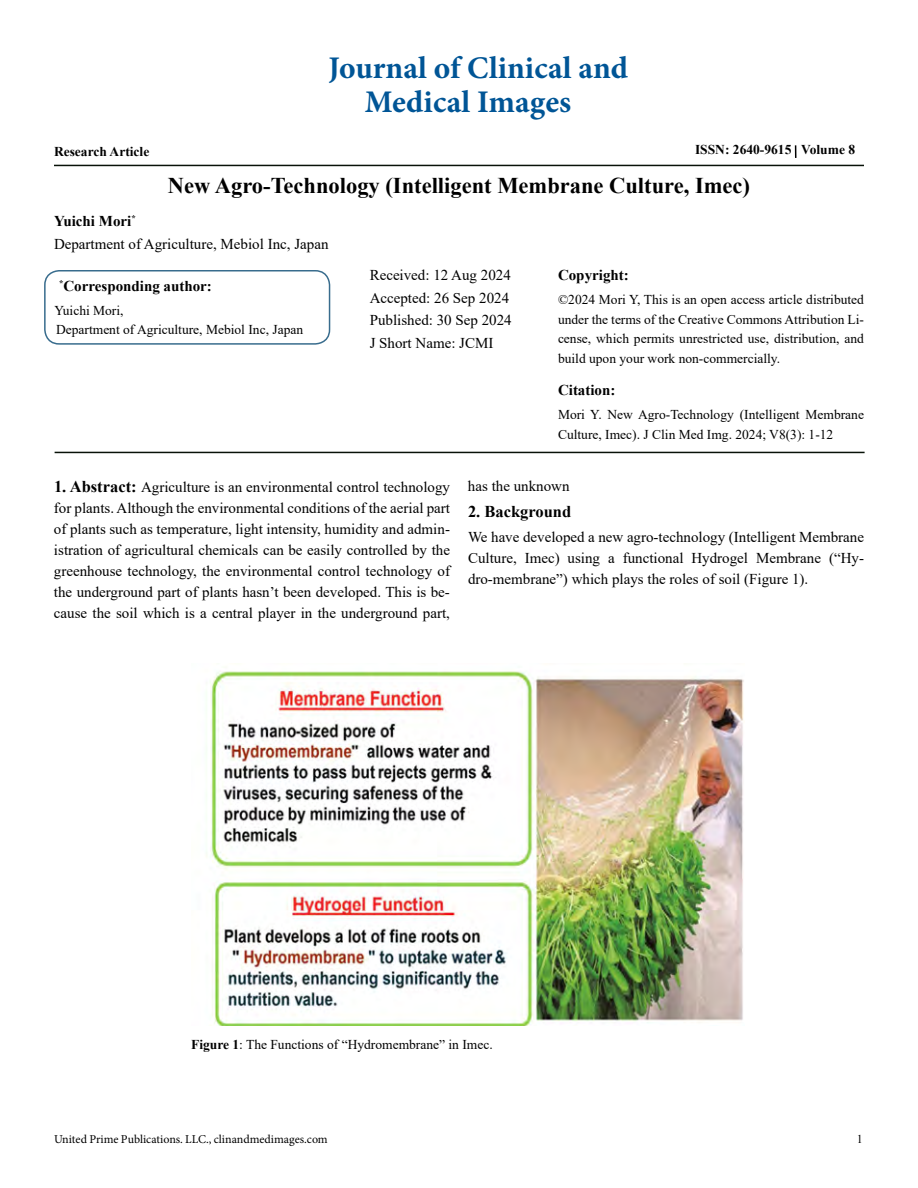
<style>
.page{position:relative;width:918px;height:1188px;background:#fff}
.page>*{position:absolute;margin:0;border:0;box-sizing:border-box;transform-origin:0 0}
.t1{font:700 31.5px/34.5px "Minion Pro";color:#005596}
.t2{font:700 22.5px "Times New Roman";color:#000}
.t3{font:700 16.5px "Times New Roman";color:#000}
.t4{font:15px/21px "Times New Roman";color:#000}
.t5{font:700 15px "Times New Roman";color:#000}
.t6{font:13.5px/19.5px "Times New Roman";color:#000}
.t7{font:700 13.5px "Times New Roman";color:#000}
.t8{font:12px "Minion Pro";letter-spacing:-.005em;color:#000}
.t9{font:12px "Times New Roman";color:#000}
.s1{font-weight:700}
.s2{font-weight:700;font-size:16.5px}
</style>
<div class="page">
<div style="left:44px;top:270px;width:286px;height:75px;border:2px solid #386c8d;border-radius:14px"></div>
<hr style="left:55px;top:452px;width:810px;height:1px;background:#081208">
<hr style="left:54px;top:165px;width:810px;height:1px;background:#081208">
<svg style="left:795px;top:145px;width:2px;height:13px"></svg>
<img style="left:206px;top:671px;width:538px;height:355px">
<h1 class="t1" style="left:365px;top:50px;width:265px;text-indent:-36px">Journal of Clinical and<br>Medical Images</h1>
<p class="t7" style="left:54px;top:142px;width:97px">Research Article</p>
<p class="t7" style="left:695px;top:140px;width:162px">ISSN: 2640-9615 Volume 8</p>
<h2 class="t2" style="left:168px;top:170px;width:584px">New Agro-Technology (Intelligent Membrane Culture, Imec)</h2>
<p class="t4" style="left:54px;top:209px;width:276px;line-height:22.5px"><span class="s1">Yuichi Mori</span><sup>*<br></sup>Department of Agriculture, Mebiol Inc, Japan</p>
<p class="t5" style="left:59px;top:275px;width:154px"><sup>*</sup>Corresponding author:</p>
<p class="t6" style="left:55px;top:300px;width:250px">Yuichi Mori,<br>Department of Agriculture, Mebiol Inc, Japan</p>
<p class="t4" style="left:370px;top:264px;width:144px;line-height:22.5px">Received: 12 Aug 2024<br>Accepted: 26 Sep 2024<br>Published: 30 Sep 2024<br>J Short Name: JCMI</p>
<p class="t5" style="left:558px;top:264px;width:72px">Copyright:</p>
<p class="t6" style="left:558px;top:289px;width:308px;text-align:justify">©2024 Mori Y, This is an open access article distributed under the terms of the Creative Commons Attribution Li&shy;cense, which permits unrestricted use, distribution, and build upon your work non-commercially.</p>
<p class="t5" style="left:558px;top:379px;width:59px">Citation:</p>
<p class="t6" style="left:558px;top:404px;width:308px">Mori Y. New Agro-Technology (Intelligent Membrane<br>Culture, Imec). J Clin Med Img. 2024; V8(3): 1-12</p>
<p class="t4" style="left:54px;top:476px;width:398px;text-align:justify"><span class="s2">1. Abstract:</span> Agriculture is an environmental control technology for plants. Although the environmental conditions of the aerial part of plants such as temperature, light intensity, humidity and admin&shy;istration of agricultural chemicals can be easily controlled by the greenhouse technology, the environmental control technology of the underground part of plants hasn’t been developed. This is be&shy;cause the soil which is a central player in the underground part,</p>
<p class="t4" style="left:468px;top:475px;width:103px">has the unknown</p>
<p class="t3" style="left:468px;top:499px;width:105px">2. Background</p>
<p class="t4" style="left:468px;top:526px;width:398px;text-align:justify">We have developed a new agro-technology (Intelligent Membrane Culture, Imec) using a functional Hydrogel Membrane (“Hy&shy;dro-membrane”) which plays the roles of soil (Figure 1).</p>
<p class="t6" style="left:191px;top:1034px;width:303px"><span class="s1">Figure 1</span>: The Functions of “Hydromembrane” in Imec.</p>
<p class="t8" style="left:54px;top:1131px;width:275px">United Prime Publications. LLC., clinandmedimages.com</p>
<p class="t9" style="left:857px;top:1130px;width:7px">1</p>
</div>
